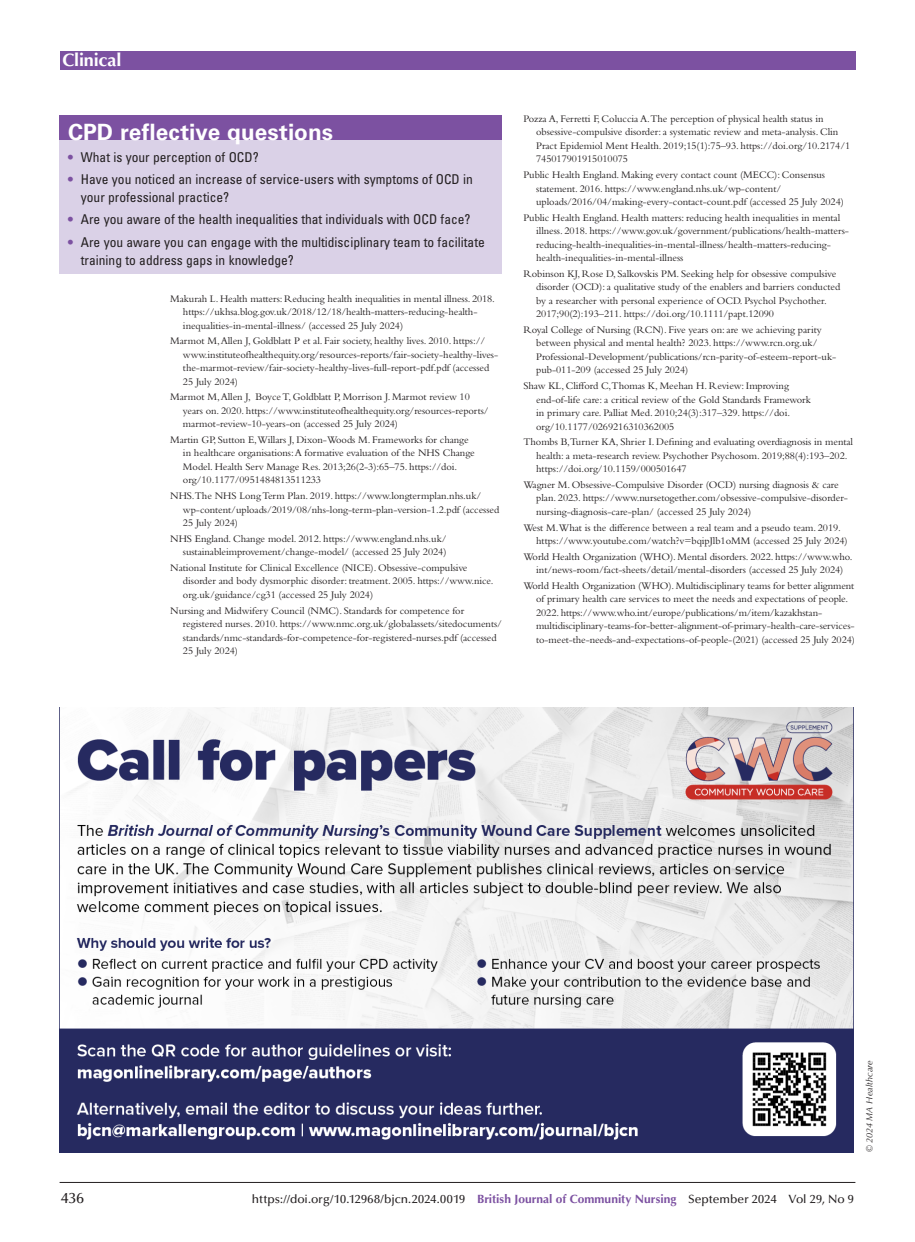
<style>
.page{position:relative;width:915px;height:1242px;background:#fff}
.page>*{position:absolute;margin:0;border:0;box-sizing:border-box;transform-origin:0 0}
.BJCN_box_head{font:700 22.5px "Univers LT Std";letter-spacing:.005em;color:#fff}
.t1{font:700 18px "Optima LT Std";letter-spacing:-.01em;color:#fff}
.BJCN_footer{font:500 15px "Optima LT Std";color:#231f20}
.t2{font:condensed 13.5px/18px "Univers LT Std";color:#231f20}
.BJCN_footer-2{font:500 12px "Optima LT Std";color:#231f20}
.BJCN_references{font:10.5px/13.5px "Bembo Std";letter-spacing:-.005em;color:#231f20}
.t3{font:italic 9px "Optima LT Std";letter-spacing:.005em;color:#231f20}
.s1{font-weight:700;font-stretch:normal;color:#7c51a1}
.s2{font-weight:700;color:#7c51a1}
</style>
<div class="page">
<hr style="left:60px;top:1182px;width:795px;height:1px;background:#231f20">
<div style="left:60px;top:51px;width:795px;height:18px;background:#7c51a1"></div>
<div style="left:60px;top:115px;width:442px;height:158px;background:#dad1e7"></div>
<div style="left:60px;top:115px;width:442px;height:25px;background:#7c51a1"></div>
<img style="left:60px;top:707px;width:793px;height:445px">
<h2 class="t1" style="left:63px;top:49px;width:60px">Clinical</h2>
<p class="BJCN_box_head" style="left:68px;top:118px;width:266px">CPD reflective questions</p>
<p class="t2" style="left:68px;top:148px;width:192px"><span class="s1">•</span> What is your perception of OCD?</p>
<p class="t2" style="left:81px;top:170px;width:393px;text-indent:-13px"><span class="s1">•</span> Have you noticed an increase of service-users with symptoms of OCD in your professional practice?</p>
<p class="t2" style="left:68px;top:210px;width:404px"><span class="s1">•</span> Are you aware of the health inequalities that individuals with OCD face?</p>
<p class="t2" style="left:81px;top:233px;width:405px;text-indent:-13px"><span class="s1">•</span> Are you aware you can engage with the multidisciplinary team to facilitate training to address gaps in knowledge?</p>
<p class="BJCN_references" style="left:183px;top:291px;width:313px;text-indent:-13px">Makurah L. Health matters: Reducing health inequalities in mental illness. 2018. https://ukhsa.blog.gov.uk/2018/12/18/health-matters-reducing-health&shy;inequalities-in-mental-illness/ (accessed 25 July 2024)</p>
<p class="BJCN_references" style="left:183px;top:334px;width:316px;text-indent:-13px">Marmot M, Allen J, Goldblatt P et al. Fair society, healthy lives. 2010. https:// www.instituteofhealthequity.org/resources-reports/fair-society-healthy-lives&shy;the-marmot-review/fair-society-healthy-lives-full-report-pdf.pdf (accessed 25 July 2024)</p>
<p class="BJCN_references" style="left:183px;top:390px;width:307px;text-indent:-13px">Marmot M, Allen J, Boyce T, Goldblatt P, Morrison J. Marmot review 10 years on. 2020. https://www.instituteofhealthequity.org/resources-reports/ marmot-review-10-years-on (accessed 25 July 2024)</p>
<p class="BJCN_references" style="left:183px;top:433px;width:293px;text-indent:-13px">Martin GP, Sutton E,Willars J, Dixon-Woods M. Frameworks for change in healthcare organisations: A formative evaluation of the NHS Change Model. Health Serv Manage Res. 2013;26(2-3):65–75. https://doi. org/10.1177/0951484813511233</p>
<p class="BJCN_references" style="left:183px;top:489px;width:318px;text-indent:-13px">NHS.The NHS Long Term Plan. 2019. https://www.longtermplan.nhs.uk/ wp-content/uploads/2019/08/nhs-long-term-plan-version-1.2.pdf (accessed<br>25 July 2024)</p>
<p class="BJCN_references" style="left:170px;top:531px;width:278px;text-align:right">NHS England. Change model. 2012. https://www.england.nhs.uk/ sustainableimprovement/change-model/ (accessed 25 July 2024)</p>
<p class="BJCN_references" style="left:183px;top:560px;width:312px;text-indent:-13px">National Institute for Clinical Excellence (NICE). Obsessive-compulsive disorder and body dysmorphic disorder: treatment. 2005. https://www.nice. org.uk/guidance/cg31 (accessed 25 July 2024)</p>
<p class="BJCN_references" style="left:183px;top:603px;width:320px;text-indent:-13px">Nursing and Midwifery Council (NMC). Standards for competence for registered nurses. 2010. https://www.nmc.org.uk/globalassets/sitedocuments/ standards/nmc-standards-for-competence-for-registered-nurses.pdf (accessed 25 July 2024)</p>
<p class="BJCN_references" style="left:536px;top:112px;width:315px;text-indent:-13px">Pozza A, Ferretti F, Coluccia A.The perception of physical health status in obsessive-compulsive disorder: a systematic review and meta-analysis. Clin Pract Epidemiol Ment Health. 2019;15(1):75–93. https://doi.org/10.2174/1<br>745017901915010075</p>
<p class="BJCN_references" style="left:536px;top:168px;width:309px;text-indent:-13px">Public Health England. Making every contact count (MECC): Consensus statement. 2016. https://www.england.nhs.uk/wp-content/ uploads/2016/04/making-every-contact-count.pdf (accessed 25 July 2024)</p>
<p class="BJCN_references" style="left:536px;top:210px;width:314px;text-indent:-13px">Public Health England. Health matters: reducing health inequalities in mental illness. 2018. https://www.gov.uk/government/publications/health-matters&shy;reducing-health-inequalities-in-mental-illness/health-matters-reducing&shy;health-inequalities-in-mental-illness</p>
<p class="BJCN_references" style="left:536px;top:267px;width:305px;text-indent:-13px">Robinson KJ, Rose D, Salkovskis PM. Seeking help for obsessive compulsive disorder (OCD): a qualitative study of the enablers and barriers conducted by a researcher with personal experience of OCD. Psychol Psychother.<br>2017;90(2):193–211. https://doi.org/10.1111/papt.12090</p>
<p class="BJCN_references" style="left:536px;top:323px;width:301px;text-indent:-13px">Royal College of Nursing (RCN). Five years on: are we achieving parity between physical and mental health? 2023. https://www.rcn.org.uk/ Professional-Development/publications/rcn-parity-of-esteem-report-uk&shy;pub-011-209 (accessed 25 July 2024)</p>
<p class="BJCN_references" style="left:536px;top:379px;width:276px;text-indent:-13px">Shaw KL, Clifford C,Thomas K, Meehan H. Review: Improving end-of-life care: a critical review of the Gold Standards Framework in primary care. Palliat Med. 2010;24(3):317–329. https://doi. org/10.1177/0269216310362005</p>
<p class="BJCN_references" style="left:536px;top:435px;width:318px;text-indent:-13px">Thombs B,Turner KA, Shrier I. Defining and evaluating overdiagnosis in mental health: a meta-research review. Psychother Psychosom. 2019;88(4):193–202. https://doi.org/10.1159/000501647</p>
<p class="BJCN_references" style="left:536px;top:478px;width:313px;text-indent:-13px">Wagner M. Obsessive-Compulsive Disorder (OCD) nursing diagnosis &amp; care plan. 2023. https://www.nursetogether.com/obsessive-compulsive-disorder&shy;nursing-diagnosis-care-plan/ (accessed 25 July 2024)</p>
<p class="BJCN_references" style="left:536px;top:520px;width:313px;text-indent:-13px">West M.What is the difference between a real team and a pseudo team. 2019. https://www.youtube.com/watch?v=bqipJlb1oMM (accessed 25 July 2024)</p>
<p class="BJCN_references" style="left:523px;top:549px;width:330px;text-align:center">World Health Organization (WHO). Mental disorders. 2022. https://www.who. int/news-room/fact-sheets/detail/mental-disorders (accessed 25 July 2024)</p>
<p class="BJCN_references" style="left:536px;top:578px;width:320px;text-indent:-13px">World Health Organization (WHO). Multidisciplinary teams for better alignment of primary health care services to meet the needs and expectations of people.<br>2022. https://www.who.int/europe/publications/m/item/kazakhstan&shy;multidisciplinary-teams-for-better-alignment-of-primary-health-care-services&shy;to-meet-the-needs-and-expectations-of-people-(2021) (accessed 25 July 2024)</p>
<p class="t3" style="left:863px;top:1152px;width:94px;rotate:-90deg">© 2024 MA Healthcare</p>
<p class="BJCN_footer" style="left:61px;top:1190px;width:24px">436</p>
<p class="BJCN_footer-2" style="left:252px;top:1192px;width:603px">https://doi.org/10.12968/bjcn.2024.0019 <span class="s2">British Journal of Community Nursing</span> September 2024 Vol 29, No 9</p>
</div>
